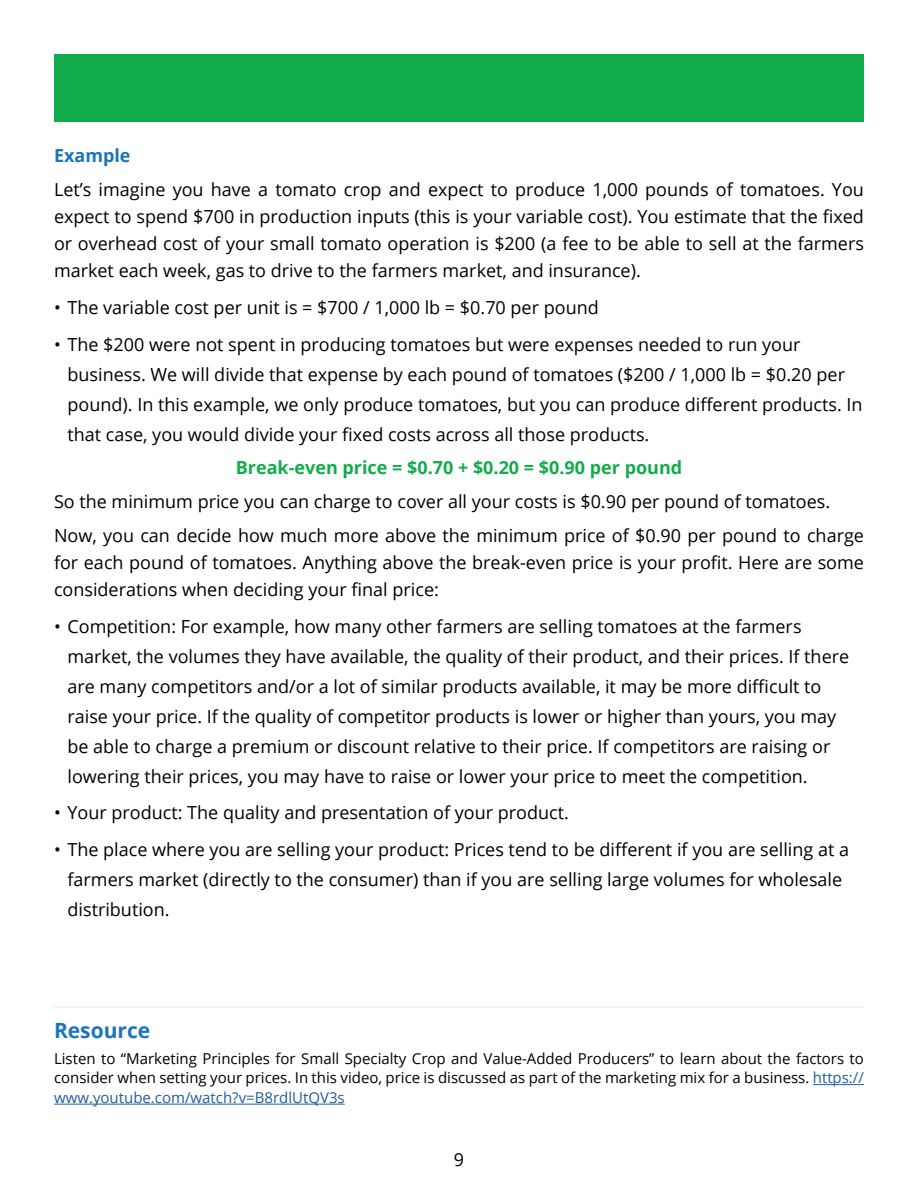
<style>
.page{position:relative;width:918px;height:1188px;background:#fff}
.page>*{position:absolute;margin:0;border:0;box-sizing:border-box;transform-origin:0 0}
.H3_blue{font:700 21px "Open Sans";color:#1c75bc}
.t1{font:18px/30px "Open Sans";color:#000}
.t2{font:700 18px "Open Sans";color:#12ac4b}
.t3{font:700 18px "Open Sans";color:#1c75bc}
.Resource_P{font:15px/19.5px "Open Sans";color:#000;text-align:justify}
.s1{color:#215e9e}
</style>
<div class="page">
<div style="left:54px;top:54px;width:810px;height:68px;background:#12ac4b"></div>
<hr style="left:54px;top:1006px;width:810px;height:2px;background:#1c75bc">
<hr style="left:813px;top:1084px;width:51px;height:1px;background:#215e9e">
<hr style="left:54px;top:1104px;width:291px;height:1px;background:#215e9e">
<h4 class="t3" style="left:54px;top:143px;width:78px">Example</h4>
<p class="t1" style="left:54px;top:176px;width:812px;line-height:27px;text-align:justify">Let’s imagine you have a tomato crop and expect to produce 1,000 pounds of tomatoes. You expect to spend $700 in production inputs (this is your variable cost). You estimate that the fixed or overhead cost of your small tomato operation is $200 (a fee to be able to sell at the farmers market each week, gas to drive to the farmers market, and insurance).</p>
<p class="t1" style="left:54px;top:292px;width:546px">• The variable cost per unit is = $700 / 1,000 lb = $0.70 per pound</p>
<p class="t1" style="left:68px;top:329px;width:797px;text-indent:-14px">• The $200 were not spent in producing tomatoes but were expenses needed to run your business. We will divide that expense by each pound of tomatoes ($200 / 1,000 lb = $0.20 per pound). In this example, we only produce tomatoes, but you can produce different products. In that case, you would divide your fixed costs across all those products.</p>
<p class="t2" style="left:236px;top:455px;width:448px">Break-even price = $0.70 + $0.20 = $0.90 per pound</p>
<p class="t1" style="left:54px;top:486px;width:778px">So the minimum price you can charge to cover all your costs is $0.90 per pound of tomatoes.</p>
<p class="t1" style="left:54px;top:521px;width:811px;line-height:27px;text-align:justify">Now, you can decide how much more above the minimum price of $0.90 per pound to charge for each pound of tomatoes. Anything above the break-even price is your profit. Here are some considerations when deciding your final price:</p>
<p class="t1" style="left:68px;top:611px;width:783px;text-indent:-14px">• Competition: For example, how many other farmers are selling tomatoes at the farmers market, the volumes they have available, the quality of their product, and their prices. If there are many competitors and/or a lot of similar products available, it may be more difficult to raise your price. If the quality of competitor products is lower or higher than yours, you may be able to charge a premium or discount relative to their price. If competitors are raising or lowering their prices, you may have to raise or lower your price to meet the competition.</p>
<p class="t1" style="left:54px;top:797px;width:516px">• Your product: The quality and presentation of your product.</p>
<p class="t1" style="left:68px;top:834px;width:783px;text-indent:-14px">• The place where you are selling your product: Prices tend to be different if you are selling at a farmers market (directly to the consumer) than if you are selling large volumes for wholesale distribution.</p>
<h3 class="H3_blue" style="left:54px;top:1015px;width:98px">Resource</h3>
<p class="Resource_P" style="left:54px;top:1048px;width:812px">Listen to “Marketing Principles for Small Specialty Crop and Value-Added Producers” to learn about the factors to consider when setting your prices. In this video, price is discussed as part of the marketing mix for a business. <span class="s1">https:// www.youtube.com/watch?v=B8rdlUtQV3s</span></p>
<p class="t1" style="left:454px;top:1144px;width:12px">9</p>
</div>
